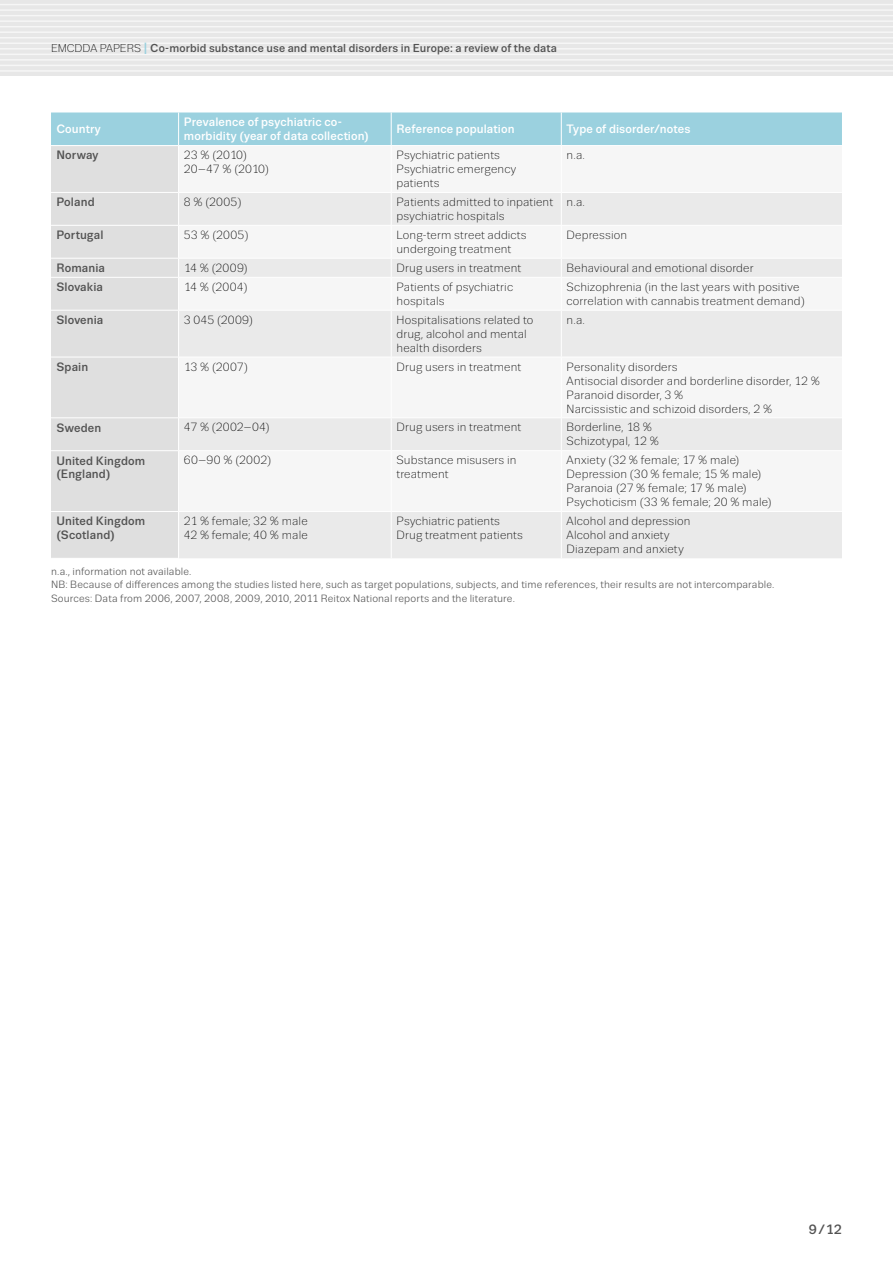
<style>
.page{position:relative;width:893px;height:1263px;background:#fff}
.page>*{position:absolute;margin:0;border:0;box-sizing:border-box;transform-origin:0 0}
.t1{font:500 13.5px "Trivia Sans";color:#535353}
.Table_Headers{font:500 12.15px/14px "Trivia Sans";letter-spacing:.01em;color:#fff}
.Table_Text_medium{font:500 12.15px/14px "Trivia Sans";letter-spacing:.01em;color:#535353}
.Table_Text{font:300 11.85px/14px "Trivia Sans";letter-spacing:.01em;color:#000}
.t2{font:500 11.55px "Trivia Sans";letter-spacing:.01em;color:#535353}
.Picture_description{font:10.5px "Trivia Sans";letter-spacing:.015em;color:#535353}
.s1{font-weight:300;font-size:11.25px;color:#000}
.s2{font-size:16.2px;color:#9bd1df}
</style>
<div class="page">
<div style="left:0;top:0;width:893px;height:76px;background:#e7e7e7"></div>
<hr style="left:0;top:4px;width:893px;height:1px;background:#f6f6f6">
<hr style="left:0;top:9px;width:893px;height:2px;background:#f6f6f6">
<hr style="left:0;top:15px;width:893px;height:1px;background:#f6f6f6">
<hr style="left:0;top:20px;width:893px;height:2px;background:#f6f6f6">
<hr style="left:0;top:26px;width:893px;height:1px;background:#f6f6f6">
<hr style="left:0;top:31px;width:893px;height:2px;background:#f6f6f6">
<hr style="left:0;top:37px;width:893px;height:1px;background:#f6f6f6">
<hr style="left:0;top:43px;width:893px;height:1px;background:#f6f6f6">
<hr style="left:0;top:48px;width:893px;height:2px;background:#f6f6f6">
<hr style="left:0;top:54px;width:893px;height:1px;background:#f6f6f6">
<hr style="left:0;top:59px;width:893px;height:2px;background:#f6f6f6">
<hr style="left:0;top:65px;width:893px;height:1px;background:#f6f6f6">
<hr style="left:0;top:70px;width:893px;height:2px;background:#f6f6f6">
<div style="left:51px;top:112px;width:791px;height:33px;background:#9bd1df"></div>
<div style="left:51px;top:146px;width:127px;height:412px;background:#dfdfdf"></div>
<svg style="left:179px;top:193px;width:663px;height:365px;fill:#f6f6f6"></svg>
<hr style="left:178px;top:112px;width:1px;height:33px;background:#fff">
<hr style="left:391px;top:112px;width:1px;height:33px;background:#fff">
<hr style="left:561px;top:112px;width:1px;height:33px;background:#fff">
<hr style="left:51px;top:192px;width:128px;height:1px;background:#fff">
<hr style="left:391px;top:193px;width:1px;height:32px;background:#fff">
<hr style="left:561px;top:193px;width:1px;height:32px;background:#fff">
<hr style="left:51px;top:225px;width:128px;height:1px;background:#fff">
<hr style="left:179px;top:225px;width:212px;height:1px;background:#fff">
<hr style="left:391px;top:225px;width:170px;height:1px;background:#fff">
<hr style="left:391px;top:226px;width:1px;height:32px;background:#fff">
<hr style="left:561px;top:225px;width:281px;height:1px;background:#fff">
<hr style="left:561px;top:226px;width:1px;height:32px;background:#fff">
<hr style="left:51px;top:258px;width:128px;height:1px;background:#fff">
<hr style="left:179px;top:258px;width:212px;height:1px;background:#fff">
<hr style="left:391px;top:258px;width:170px;height:1px;background:#fff">
<svg style="left:391px;top:259px;width:1px;height:18px"></svg>
<hr style="left:561px;top:258px;width:281px;height:1px;background:#fff">
<svg style="left:561px;top:259px;width:1px;height:18px"></svg>
<hr style="left:51px;top:277px;width:128px;height:1px;background:#fff">
<hr style="left:179px;top:277px;width:212px;height:1px;background:#fff">
<hr style="left:391px;top:277px;width:170px;height:1px;background:#fff">
<hr style="left:391px;top:278px;width:1px;height:32px;background:#fff">
<hr style="left:561px;top:277px;width:281px;height:1px;background:#fff">
<hr style="left:561px;top:278px;width:1px;height:32px;background:#fff">
<hr style="left:51px;top:310px;width:128px;height:1px;background:#fff">
<hr style="left:179px;top:310px;width:212px;height:1px;background:#fff">
<hr style="left:391px;top:310px;width:170px;height:1px;background:#fff">
<hr style="left:391px;top:311px;width:1px;height:46px;background:#fff">
<hr style="left:561px;top:310px;width:281px;height:1px;background:#fff">
<hr style="left:561px;top:311px;width:1px;height:46px;background:#fff">
<hr style="left:51px;top:357px;width:128px;height:1px;background:#fff">
<hr style="left:179px;top:357px;width:212px;height:1px;background:#fff">
<hr style="left:391px;top:357px;width:170px;height:1px;background:#fff">
<hr style="left:391px;top:357px;width:1px;height:60px;background:#fff">
<hr style="left:561px;top:357px;width:281px;height:1px;background:#fff">
<hr style="left:561px;top:357px;width:1px;height:60px;background:#fff">
<hr style="left:51px;top:417px;width:128px;height:1px;background:#fff">
<hr style="left:179px;top:417px;width:212px;height:1px;background:#fff">
<hr style="left:391px;top:417px;width:170px;height:1px;background:#fff">
<hr style="left:391px;top:418px;width:1px;height:32px;background:#fff">
<hr style="left:561px;top:417px;width:281px;height:1px;background:#fff">
<hr style="left:561px;top:418px;width:1px;height:32px;background:#fff">
<hr style="left:51px;top:450px;width:128px;height:1px;background:#fff">
<hr style="left:179px;top:450px;width:212px;height:1px;background:#fff">
<hr style="left:391px;top:450px;width:170px;height:1px;background:#fff">
<hr style="left:391px;top:451px;width:1px;height:60px;background:#fff">
<hr style="left:561px;top:450px;width:281px;height:1px;background:#fff">
<hr style="left:561px;top:451px;width:1px;height:60px;background:#fff">
<hr style="left:51px;top:511px;width:128px;height:1px;background:#fff">
<hr style="left:179px;top:511px;width:212px;height:1px;background:#fff">
<hr style="left:391px;top:511px;width:170px;height:1px;background:#fff">
<hr style="left:391px;top:512px;width:1px;height:46px;background:#fff">
<hr style="left:561px;top:511px;width:281px;height:1px;background:#fff">
<hr style="left:561px;top:512px;width:1px;height:46px;background:#fff">
<p class="t2" style="left:51px;top:42px;width:507px"><span class="s1">EMCDDA PAPERS</span> <span class="s2">I</span> Co-morbid substance use and mental disorders in Europe: a review of the data</p>
<p class="Table_Headers" style="left:56px;top:122px;width:46px">Country</p>
<p class="Table_Headers" style="left:184px;top:115px;width:186px">Prevalence of psychiatric co&shy;morbidity (year of data collection)</p>
<p class="Table_Headers" style="left:397px;top:122px;width:120px">Reference population</p>
<p class="Table_Headers" style="left:567px;top:122px;width:125px">Type of disorder/notes</p>
<p class="Table_Text_medium" style="left:56px;top:149px;width:44px">Norway</p>
<p class="Table_Text" style="left:184px;top:148px;width:65px">23 % (2010)</p>
<p class="Table_Text" style="left:184px;top:162px;width:87px">20–47 % (2010)</p>
<p class="Table_Text" style="left:396px;top:148px;width:105px">Psychiatric patients</p>
<p class="Table_Text" style="left:396px;top:162px;width:121px">Psychiatric emergency patients</p>
<p class="Table_Text" style="left:567px;top:148px;width:20px">n.a.</p>
<p class="Table_Text_medium" style="left:56px;top:195px;width:40px">Poland</p>
<p class="Table_Text" style="left:184px;top:195px;width:59px">8 % (2005)</p>
<p class="Table_Text" style="left:396px;top:195px;width:158px">Patients admitted to inpatient psychiatric hospitals</p>
<p class="Table_Text" style="left:567px;top:195px;width:20px">n.a.</p>
<p class="Table_Text_medium" style="left:56px;top:228px;width:49px">Portugal</p>
<p class="Table_Text" style="left:184px;top:228px;width:66px">53 % (2005)</p>
<p class="Table_Text" style="left:396px;top:228px;width:132px">Long-term street addicts undergoing treatment</p>
<p class="Table_Text" style="left:567px;top:228px;width:62px">Depression</p>
<p class="Table_Text_medium" style="left:56px;top:261px;width:50px">Romania</p>
<p class="Table_Text" style="left:184px;top:261px;width:65px">14 % (2009)</p>
<p class="Table_Text" style="left:396px;top:261px;width:126px">Drug users in treatment</p>
<p class="Table_Text" style="left:567px;top:261px;width:188px">Behavioural and emotional disorder</p>
<p class="Table_Text_medium" style="left:56px;top:280px;width:48px">Slovakia</p>
<p class="Table_Text" style="left:184px;top:280px;width:65px">14 % (2004)</p>
<p class="Table_Text" style="left:396px;top:280px;width:118px">Patients of psychiatric hospitals</p>
<p class="Table_Text" style="left:567px;top:280px;width:240px">Schizophrenia (in the last years with positive correlation with cannabis treatment demand)</p>
<p class="Table_Text_medium" style="left:56px;top:313px;width:49px">Slovenia</p>
<p class="Table_Text" style="left:184px;top:313px;width:70px">3 045 (2009)</p>
<p class="Table_Text" style="left:396px;top:313px;width:138px">Hospitalisations related to drug, alcohol and mental health disorders</p>
<p class="Table_Text" style="left:567px;top:313px;width:20px">n.a.</p>
<p class="Table_Text_medium" style="left:56px;top:360px;width:33px">Spain</p>
<p class="Table_Text" style="left:184px;top:360px;width:66px">13 % (2007)</p>
<p class="Table_Text" style="left:396px;top:360px;width:126px">Drug users in treatment</p>
<p class="Table_Text" style="left:567px;top:360px;width:112px">Personality disorders</p>
<p class="Table_Text" style="left:567px;top:374px;width:255px">Antisocial disorder and borderline disorder, 12 %</p>
<p class="Table_Text" style="left:567px;top:388px;width:118px">Paranoid disorder, 3 %</p>
<p class="Table_Text" style="left:567px;top:402px;width:207px">Narcissistic and schizoid disorders, 2 %</p>
<p class="Table_Text_medium" style="left:56px;top:421px;width:46px">Sweden</p>
<p class="Table_Text" style="left:184px;top:421px;width:87px">47 % (2002–04)</p>
<p class="Table_Text" style="left:396px;top:421px;width:126px">Drug users in treatment</p>
<p class="Table_Text" style="left:567px;top:421px;width:87px">Borderline, 18 %</p>
<p class="Table_Text" style="left:567px;top:435px;width:94px">Schizotypal, 12 %</p>
<p class="Table_Text_medium" style="left:56px;top:454px;width:90px">United Kingdom (England)</p>
<p class="Table_Text" style="left:184px;top:453px;width:89px">60–90 % (2002)</p>
<p class="Table_Text" style="left:396px;top:453px;width:121px">Substance misusers in treatment</p>
<p class="Table_Text" style="left:567px;top:453px;width:174px">Anxiety (32 % female; 17 % male)</p>
<p class="Table_Text" style="left:567px;top:467px;width:196px">Depression (30 % female; 15 % male)</p>
<p class="Table_Text" style="left:567px;top:481px;width:182px">Paranoia (27 % female; 17 % male)</p>
<p class="Table_Text" style="left:567px;top:495px;width:206px">Psychoticism (33 % female; 20 % male)</p>
<p class="Table_Text_medium" style="left:56px;top:514px;width:90px">United Kingdom (Scotland)</p>
<p class="Table_Text" style="left:184px;top:514px;width:125px">21 % female; 32 % male</p>
<p class="Table_Text" style="left:184px;top:528px;width:125px">42 % female; 40 % male</p>
<p class="Table_Text" style="left:396px;top:514px;width:105px">Psychiatric patients</p>
<p class="Table_Text" style="left:396px;top:528px;width:128px">Drug treatment patients</p>
<p class="Table_Text" style="left:567px;top:514px;width:125px">Alcohol and depression</p>
<p class="Table_Text" style="left:567px;top:528px;width:105px">Alcohol and anxiety</p>
<p class="Table_Text" style="left:567px;top:542px;width:119px">Diazepam and anxiety</p>
<p class="Picture_description" style="left:51px;top:565px;width:142px">n.a., information not available.</p>
<p class="Picture_description" style="left:51px;top:579px;width:725px">NB: Because of differences among the studies listed here, such as target populations, subjects, and time references, their results are not intercomparable.</p>
<p class="Picture_description" style="left:51px;top:592px;width:465px">Sources: Data from 2006, 2007, 2008, 2009, 2010, 2011 Reitox National reports and the literature.</p>
<p class="t1" style="left:809px;top:1222px;width:35px">9/12</p>
</div>
